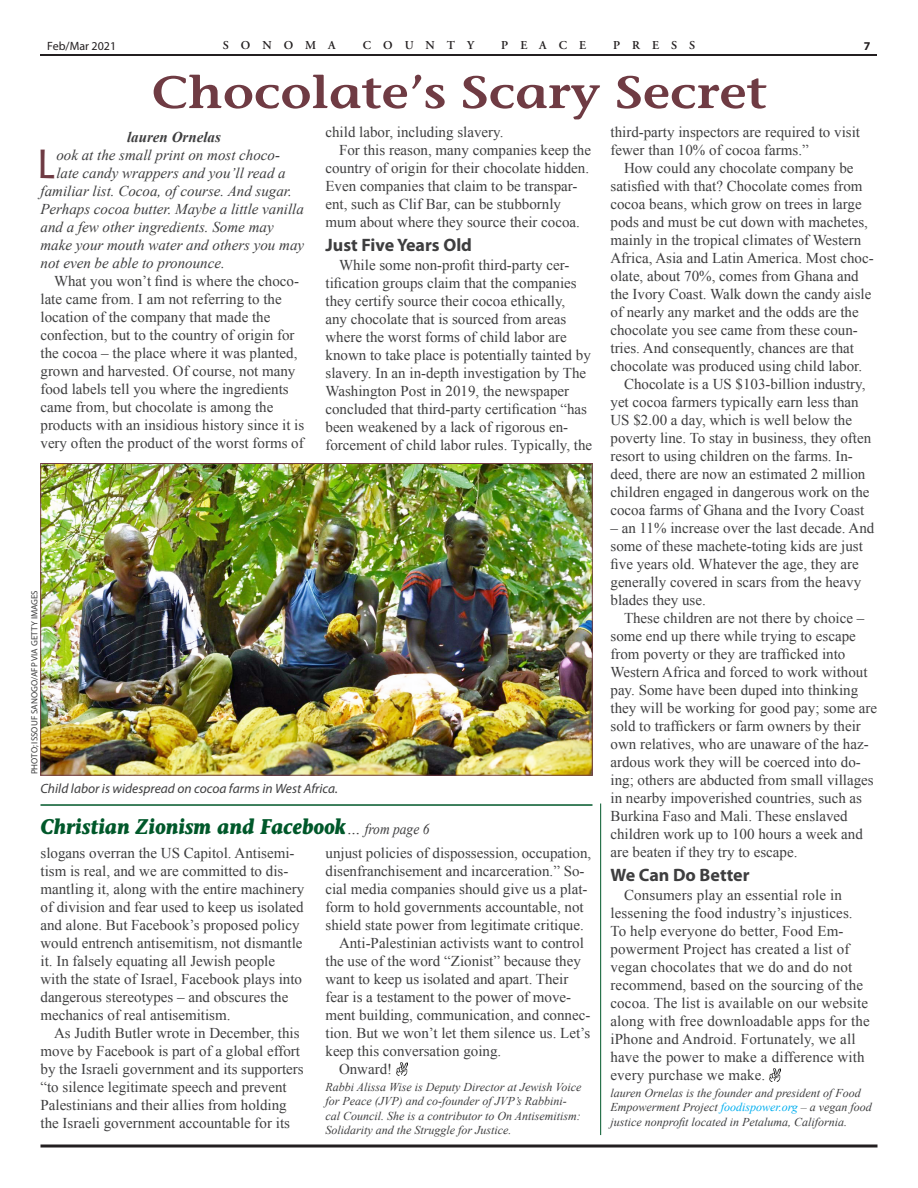
<style>
.page{position:relative;width:918px;height:1188px;background:#fff}
.page>*{position:absolute;margin:0;border:0;box-sizing:border-box;transform-origin:0 0}
.t1{font:600 45px "Mesouran Casual S Si";color:#6f3b43;scale:1.15 1}
.B__1st_paragraph{font:40.5px "Lithos Pro";color:#6f3b43}
.S{font:italic 700 21px "Mesouran Casual Black S Si";color:#00582a;scale:.9 1}
.S-2{font:700 18px "Myriad Pro";color:#3e3e3f}
.B{font:15px/18px "Times New Roman";color:#3e3e3f}
.B__1st_paragraph-2{font:italic 15px "Times New Roman";color:#3e3e3f}
.A{font:italic 700 15px "Times New Roman";color:#3e3e3f}
.t2{font:italic 13.5px "Myriad Pro";color:#3e3e3f}
.A2{font:italic 12px/14.4px "Times New Roman";color:#3e3e3f}
.t3{font:600 12px "Adobe Garamond";letter-spacing:1em;color:#231f20}
.t4{font:12px "Myriad Pro";color:#231f20}
.t5{font:700 12px "Myriad Pro";color:#231f20}
.t6{font:9px "Myriad Pro";color:#3e3e3f}
.s1{font-family:"Times New Roman";font-weight:400;font-size:18px;color:#3e3e3f}
.s2{font-family:"Times New Roman";font-weight:400;font-size:15px;color:#3e3e3f}
.s3{color:#00aeef}
</style>
<div class="page">
<svg style="left:40px;top:1144px;width:838px;height:4px;background:#595657"></svg>
<hr style="left:40px;top:54px;width:838px;height:2px;background:#231f20">
<hr style="left:40px;top:804px;width:552px;height:2px;background:#00582a">
<img style="left:42px;top:465px;width:548px;height:308px">
<svg style="left:769px;top:1069px;width:11px;height:13px"></svg>
<svg style="left:396px;top:1063px;width:11px;height:13px"></svg>
<hr style="left:600px;top:804px;width:1px;height:331px;background:#00582a">
<p class="t4" style="left:47px;top:38px;width:71px">Feb/Mar 2021</p>
<p class="t3" style="left:223px;top:39px;width:114px">SONOMA</p>
<p class="t3" style="left:363px;top:39px;width:113px">COUNTY</p>
<p class="t3" style="left:501px;top:39px;width:86px">PEACE</p>
<p class="t3" style="left:613px;top:39px;width:83px">PRESS</p>
<p class="t5" style="left:864px;top:38px;width:8px">7</p>
<p class="t1" style="left:151px;top:64px;width:537px">Chocolate’s Scary Secret</p>
<p class="A" style="left:127px;top:126px;width:95px">lauren Ornelas</p>
<p class="B__1st_paragraph" style="left:35px;top:141px;width:23px">L</p>
<p class="B__1st_paragraph-2" style="left:56px;top:146px;width:225px">ook at the small print on most choco-</p>
<p class="B__1st_paragraph-2" style="left:56px;top:164px;width:231px">late candy wrappers and you’ll read a</p>
<p class="B__1st_paragraph-2" style="left:40px;top:182px;width:253px">familiar list. Cocoa, of course. And sugar.</p>
<p class="B__1st_paragraph-2" style="left:40px;top:200px;width:265px">Perhaps cocoa butter. Maybe a little vanilla</p>
<p class="B__1st_paragraph-2" style="left:40px;top:218px;width:235px">and a few other ingredients. Some may</p>
<p class="B__1st_paragraph-2" style="left:40px;top:236px;width:265px">make your mouth water and others you may</p>
<p class="B__1st_paragraph-2" style="left:40px;top:254px;width:186px">not even be able to pronounce.</p>
<p class="B" style="left:40px;top:272px;width:265px;text-indent:14px">What you won’t find is where the choco&shy;late came from. I am not referring to the location of the company that made the confection, but to the country of origin for the cocoa – the place where it was planted, grown and harvested. Of course, not many food labels tell you where the ingredients came from, but chocolate is among the products with an insidious history since it is very often the product of the worst forms of</p>
<p class="B" style="left:326px;top:123px;width:179px">child labor, including slavery.</p>
<p class="B" style="left:326px;top:141px;width:267px;text-indent:14px">For this reason, many companies keep the country of origin for their chocolate hidden.<br>Even companies that claim to be transpar&shy;ent, such as Clif Bar, can be stubbornly mum about where they source their cocoa.</p>
<p class="S-2" style="left:326px;top:233px;width:148px">Just Five Years Old</p>
<p class="B" style="left:326px;top:256px;width:268px;text-indent:14px">While some non-profit third-party cer&shy;tification groups claim that the companies they certify source their cocoa ethically,<br>any chocolate that is sourced from areas where the worst forms of child labor are known to take place is potentially tainted by slavery. In an in-depth investigation by The Washington Post in 2019, the newspaper concluded that third-party certification “has been weakened by a lack of rigorous en&shy;forcement of child labor rules. Typically, the</p>
<p class="t6" style="left:29px;top:774px;width:186px;rotate:-90deg">PHOTO; ISSOUF SANOGO/AFP VIA GETTY IMAGES</p>
<p class="t2" style="left:40px;top:780px;width:299px">Child labor is widespread on cocoa farms in West Africa.</p>
<p class="S" style="left:40px;top:814px;width:434px">Christian Zionism and Facebook<span class="s1">…</span> <span class="s2">from page 6</span></p>
<p class="B" style="left:40px;top:844px;width:265px">slogans overran the US Capitol. Antisemi&shy;tism is real, and we are committed to dis&shy;mantling it, along with the entire machinery of division and fear used to keep us isolated and alone. But Facebook’s proposed policy would entrench antisemitism, not dismantle it. In falsely equating all Jewish people with the state of Israel, Facebook plays into dangerous stereotypes – and obscures the mechanics of real antisemitism.</p>
<p class="B" style="left:40px;top:1024px;width:265px;text-indent:14px">As Judith Butler wrote in December, this move by Facebook is part of a global effort by the Israeli government and its supporters “to silence legitimate speech and prevent Palestinians and their allies from holding the Israeli government accountable for its</p>
<p class="B" style="left:326px;top:844px;width:267px">unjust policies of dispossession, occupation, disenfranchisement and incarceration.” So&shy;cial media companies should give us a plat&shy;form to hold governments accountable, not shield state power from legitimate critique.</p>
<p class="B" style="left:326px;top:934px;width:266px;text-indent:14px">Anti-Palestinian activists want to control the use of the word “Zionist” because they want to keep us isolated and apart. Their fear is a testament to the power of move&shy;ment building, communication, and connec&shy;tion. But we won’t let them silence us. Let’s keep this conversation going.</p>
<p class="B" style="left:339px;top:1060px;width:55px">Onward!</p>
<p class="A2" style="left:326px;top:1079px;width:257px">Rabbi Alissa Wise is Deputy Director at Jewish Voice for Peace (JVP) and co-founder of JVP’s Rabbini&shy;cal Council. She is a contributor to On Antisemitism:<br>Solidarity and the Struggle for Justice.</p>
<p class="B" style="left:610px;top:123px;width:251px">third-party inspectors are required to visit fewer than 10% of cocoa farms.”</p>
<p class="B" style="left:610px;top:159px;width:265px;text-indent:14px">How could any chocolate company be satisfied with that? Chocolate comes from cocoa beans, which grow on trees in large pods and must be cut down with machetes, mainly in the tropical climates of Western Africa, Asia and Latin America. Most choc&shy;olate, about 70%, comes from Ghana and the Ivory Coast. Walk down the candy aisle of nearly any market and the odds are the chocolate you see came from these coun&shy;tries. And consequently, chances are that chocolate was produced using child labor.</p>
<p class="B" style="left:610px;top:375px;width:262px;text-indent:14px">Chocolate is a US $103-billion industry, yet cocoa farmers typically earn less than US $2.00 a day, which is well below the poverty line. To stay in business, they often resort to using children on the farms. In&shy;deed, there are now an estimated 2 million children engaged in dangerous work on the cocoa farms of Ghana and the Ivory Coast</p>
<p class="B" style="left:610px;top:519px;width:265px">– an 11% increase over the last decade. And some of these machete-toting kids are just five years old. Whatever the age, they are generally covered in scars from the heavy blades they use.</p>
<p class="B" style="left:610px;top:609px;width:268px;text-indent:14px">These children are not there by choice – some end up there while trying to escape from poverty or they are trafficked into Western Africa and forced to work without pay. Some have been duped into thinking they will be working for good pay; some are sold to traffickers or farm owners by their own relatives, who are unaware of the haz&shy;ardous work they will be coerced into do&shy;ing; others are abducted from small villages in nearby impoverished countries, such as Burkina Faso and Mali. These enslaved children work up to 100 hours a week and are beaten if they try to escape.</p>
<p class="S-2" style="left:610px;top:863px;width:141px">We Can Do Better</p>
<p class="B" style="left:610px;top:886px;width:261px;text-indent:14px">Consumers play an essential role in lessening the food industry’s injustices.<br>To help everyone do better, Food Em&shy;powerment Project has created a list of vegan chocolates that we do and do not recommend, based on the sourcing of the cocoa. The list is available on our website along with free downloadable apps for the iPhone and Android. Fortunately, we all have the power to make a difference with every purchase we make.</p>
<p class="A2" style="left:610px;top:1085px;width:263px">lauren Ornelas is the founder and president of Food<br>Empowerment Project <span class="s3">foodispower.org</span> – a vegan food justice nonprofit located in Petaluma, California.</p>
</div>
